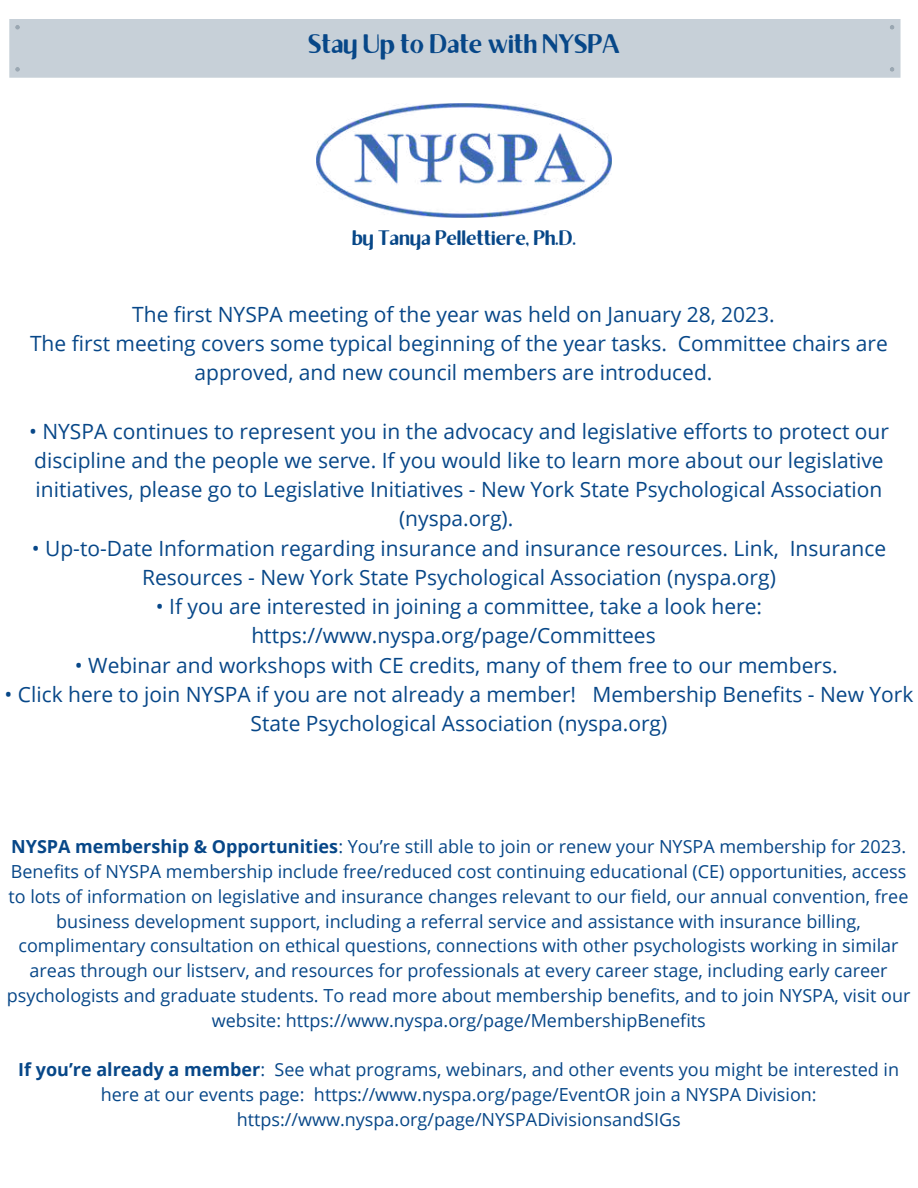
<style>
.page{position:relative;width:918px;height:1188px;background:#fff}
.page>*{position:absolute;margin:0;border:0;box-sizing:border-box;transform-origin:0 0}
.t1{font:27px "Brixton Sans TC";color:#074788}
.t2{font:21px/29.2px "Open Sans";color:#074788;text-align:center}
.t3{font:21px "Brixton Sans TC";color:#074788}
.t4{font:18px/24.8px "Open Sans";color:#074788;text-align:center}
.s1{font-weight:700}
</style>
<div class="page">
<div style="left:9px;top:19px;width:891px;height:59px;background:#c7d0d8"></div>
<svg style="left:15px;top:25px;width:5px;height:5px"></svg>
<svg style="left:890px;top:25px;width:5px;height:5px"></svg>
<svg style="left:890px;top:67px;width:5px;height:5px"></svg>
<svg style="left:15px;top:67px;width:5px;height:5px"></svg>
<img style="left:316px;top:103px;width:296px;height:115px">
<h1 class="t1" style="left:308px;top:34px;width:313px">Stay Up to Date with NYSPA</h1>
<p class="t3" style="left:352px;top:230px;width:226px">by Tanya Pellettiere, Ph.D.</p>
<p class="t2" style="left:30px;top:299px;width:859px">The first NYSPA meeting of the year was held on January 28, 2023.<br>The first meeting covers some typical beginning of the year tasks. Committee chairs are approved, and new council members are introduced.</p>
<p class="t2" style="left:29px;top:416px;width:861px">• NYSPA continues to represent you in the advocacy and legislative efforts to protect our discipline and the people we serve. If you would like to learn more about our legislative initiatives, please go to Legislative Initiatives - New York State Psychological Association (nyspa.org).</p>
<p class="t2" style="left:32px;top:533px;width:856px">• Up-to-Date Information regarding insurance and insurance resources. Link, Insurance<br>Resources - New York State Psychological Association (nyspa.org)</p>
<p class="t2" style="left:156px;top:591px;width:608px">• If you are interested in joining a committee, take a look here: https://www.nyspa.org/page/Committees</p>
<p class="t2" style="left:75px;top:650px;width:764px">• Webinar and workshops with CE credits, many of them free to our members.</p>
<p class="t2" style="left:5px;top:679px;width:910px">• Click here to join NYSPA if you are not already a member! Membership Benefits - New York<br>State Psychological Association (nyspa.org)</p>
<p class="t4" style="left:7px;top:834px;width:905px"><span class="s1">NYSPA membership &amp; Opportunities</span>: You’re still able to join or renew your NYSPA membership for 2023.<br>Benefits of NYSPA membership include free/reduced cost continuing educational (CE) opportunities, access to lots of information on legislative and insurance changes relevant to our field, our annual convention, free business development support, including a referral service and assistance with insurance billing, complimentary consultation on ethical questions, connections with other psychologists working in similar areas through our listserv, and resources for professionals at every career stage, including early career psychologists and graduate students. To read more about membership benefits, and to join NYSPA, visit our website: https://www.nyspa.org/page/MembershipBenefits</p>
<p class="t4" style="left:18px;top:1057px;width:882px"><span class="s1">If you’re already a member</span>: See what programs, webinars, and other events you might be interested in here at our events page: https://www.nyspa.org/page/EventOR join a NYSPA Division: https://www.nyspa.org/page/NYSPADivisionsandSIGs</p>
</div>
